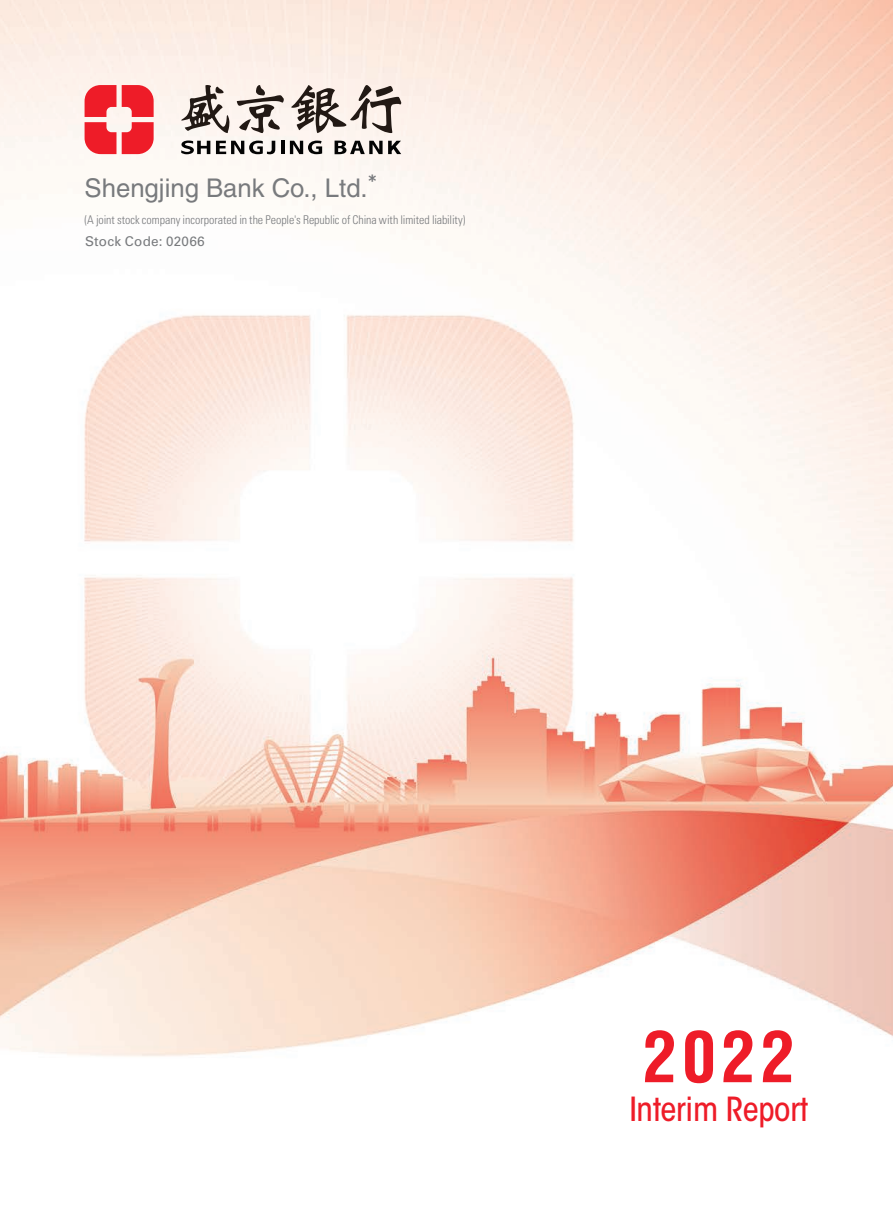
<style>
.page{position:relative;width:893px;height:1212px;background:#fff}
.page>*{position:absolute;margin:0;border:0;box-sizing:border-box;transform-origin:0 0}
.t1{font:700 condensed 69px "Helvetica LT Std";color:#ee1c28}
.t2{font:500 condensed 33px "ITC Avant Garde Std";letter-spacing:-.01em;color:#ee1c28}
.t3{font:25.8px "Helvetica LT Std";color:#787a7d}
.t4{font:700 15px "Tahoma";color:#787a7d}
.t5{font:13.5px "Univers LT Std";letter-spacing:.015em;color:#787a7d}
.t6{font:300 condensed 12px "Univers LT Std";letter-spacing:-.005em;color:#787a7d}
</style>
<div class="page">
<img style="left:0;top:0;width:893px;height:1057px">
<svg style="left:85px;top:85px;width:31px;height:69px"></svg>
<svg style="left:122px;top:85px;width:32px;height:69px"></svg>
<svg style="left:181px;top:85px;width:49px;height:48px"></svg>
<svg style="left:237px;top:85px;width:47px;height:48px"></svg>
<svg style="left:291px;top:85px;width:110px;height:48px;background:#b2a8a2"></svg>
<svg style="left:181px;top:141px;width:29px;height:13px"></svg>
<svg style="left:281px;top:141px;width:3px;height:13px"></svg>
<svg style="left:290px;top:141px;width:32px;height:13px"></svg>
<svg style="left:216px;top:141px;width:59px;height:13px"></svg>
<svg style="left:335px;top:141px;width:66px;height:13px"></svg>
<p class="t4" style="left:368px;top:170px;width:11px">*</p>
<h3 class="t3" style="left:85px;top:173px;width:285px">Shengjing Bank Co., Ltd.</h3>
<p class="t6" style="left:85px;top:213px;width:382px">(A joint stock company incorporated in the People's Republic of China with limited liability)</p>
<p class="t5" style="left:85px;top:233px;width:121px">Stock Code: 02066</p>
<h1 class="t1" style="left:643px;top:1014px;width:154px">2022</h1>
<h2 class="t2" style="left:629px;top:1089px;width:181px">Interim Report</h2>
</div>
